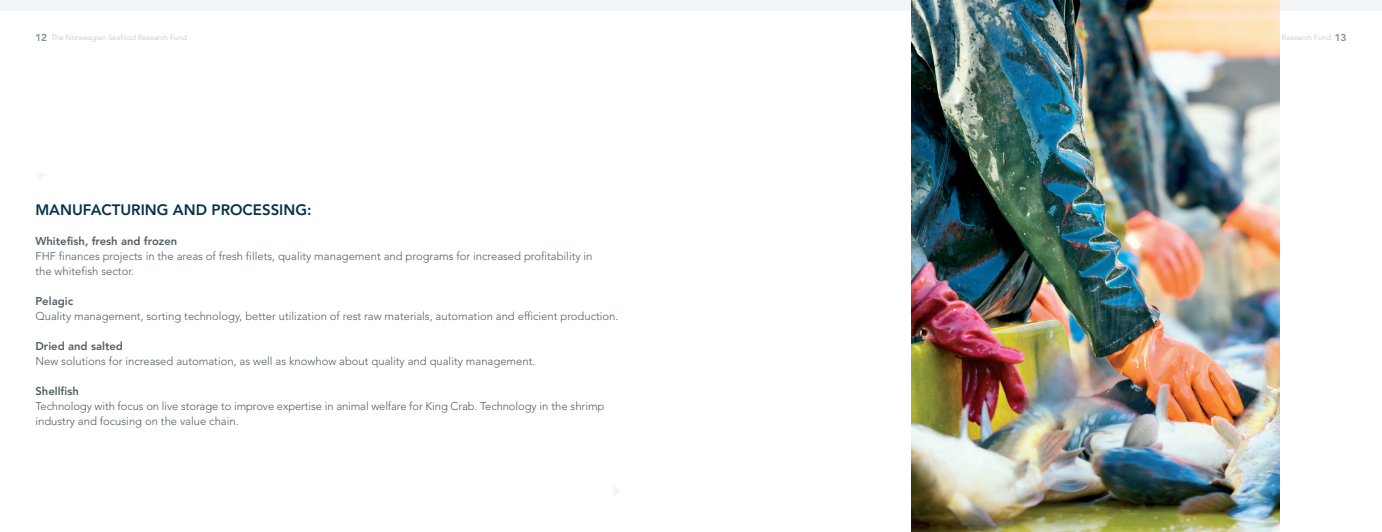
<style>
.page{position:relative;width:1382px;height:532px;background:#fff}
.page>*{position:absolute;margin:0;border:0;box-sizing:border-box;transform-origin:0 0}
.t1{font:800 15px "Avenir";color:#05324b}
.t2{font:300 11.25px/15px "Avenir";color:#525e65}
.t3{font:800 11.25px "Avenir";color:#525e65}
.t4{font:300 7.5px "Avenir";color:#bac3c9}
.s1{font-weight:800;font-size:10px;color:#7f8e96}
</style>
<div class="page">
<div style="left:0;top:0;width:1382px;height:11px;background:#f1f5f7"></div>
<img style="left:912px;top:0;width:367px;height:531px">
<svg style="left:36px;top:173px;width:10px;height:6px"></svg>
<svg style="left:614px;top:487px;width:5px;height:8px"></svg>
<p class="t4" style="left:35px;top:33px;width:153px"><span class="s1">12</span> The Norweagian Seafood Research Fund</p>
<h1 class="t1" style="left:35px;top:200px;width:278px">MANUFACTURING AND PROCESSING:</h1>
<p class="t3" style="left:35px;top:234px;width:143px">Whitefish, fresh and frozen</p>
<p class="t2" style="left:35px;top:248px;width:559px">FHF finances projects in the areas of fresh fillets, quality management and programs for increased profitability in the whitefish sector.</p>
<p class="t3" style="left:35px;top:294px;width:39px">Pelagic</p>
<p class="t2" style="left:35px;top:308px;width:584px">Quality management, sorting technology, better utilization of rest raw materials, automation and efficient production.</p>
<p class="t3" style="left:35px;top:339px;width:89px">Dried and salted</p>
<p class="t2" style="left:35px;top:353px;width:501px">New solutions for increased automation, as well as knowhow about quality and quality management.</p>
<p class="t3" style="left:35px;top:384px;width:45px">Shellfish</p>
<p class="t2" style="left:35px;top:398px;width:571px">Technology with focus on live storage to improve expertise in animal welfare for King Crab. Technology in the shrimp industry and focusing on the value chain.</p>
</div>
